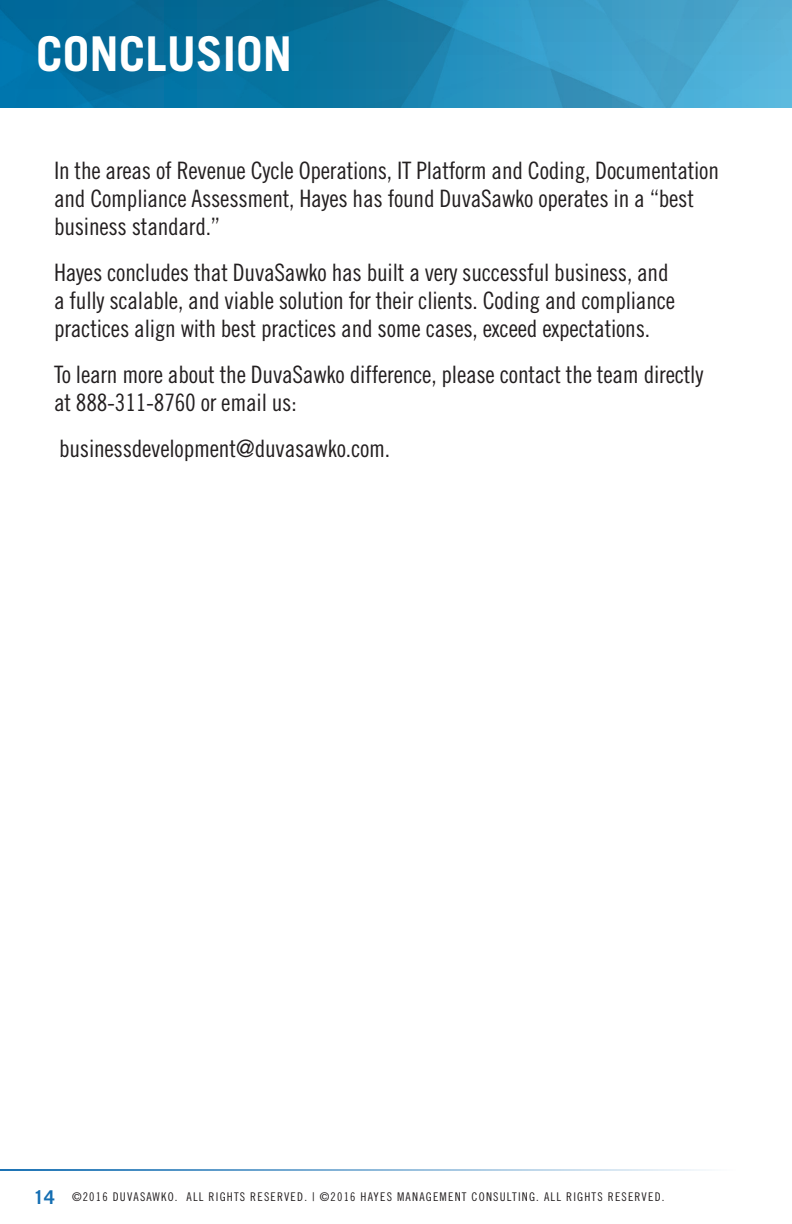
<style>
.page{position:relative;width:792px;height:1224px;background:#fff}
.page>*{position:absolute;margin:0;border:0;box-sizing:border-box;transform-origin:0 0}
.t1{font:700 48px "Trade Gothic LT Std";color:#fff}
.t2{font:24px/28px "Trade Gothic LT Std Cn 18";letter-spacing:-.01em;color:#231f20}
.t3{font:12px "Trade Gothic LT Std Cn 18";letter-spacing:.1em;color:#231f20}
.s1{font-family:"Trade Gothic LT Std";font-weight:700;font-size:19px;color:#146eb2}
</style>
<div class="page">
<img style="left:0;top:0;width:792px;height:107px">
<hr style="left:0;top:1169px;width:738px;height:2px;background:#146eb2">
<p class="t1" style="left:36px;top:24px;width:258px">CONCLUSION</p>
<p class="t2" style="left:54px;top:157px;width:667px">In the areas of Revenue Cycle Operations, IT Platform and Coding, Documentation and Compliance Assessment, Hayes has found DuvaSawko operates in a “best business standard .”</p>
<p class="t2" style="left:54px;top:259px;width:623px">Hayes concludes that DuvaSawko has built a very successful business, and a fully scalable, and viable solution for their clients . Coding and compliance practices align with best practices and some cases, exceed expectations .</p>
<p class="t2" style="left:54px;top:361px;width:651px">To learn more about the DuvaSawko difference, please contact the team directly at 888-311-8760 or email us:</p>
<p class="t2" style="left:59px;top:435px;width:333px">businessdevelopment@duvasawko .com .</p>
<p class="t3" style="left:34px;top:1190px;width:632px"><span class="s1">14</span> ©2016 DUVASAWKO. ALL RIGHTS RESERVED. | ©2016 HAYES MANAGEMENT CONSULTING. ALL RIGHTS RESERVED.</p>
</div>
